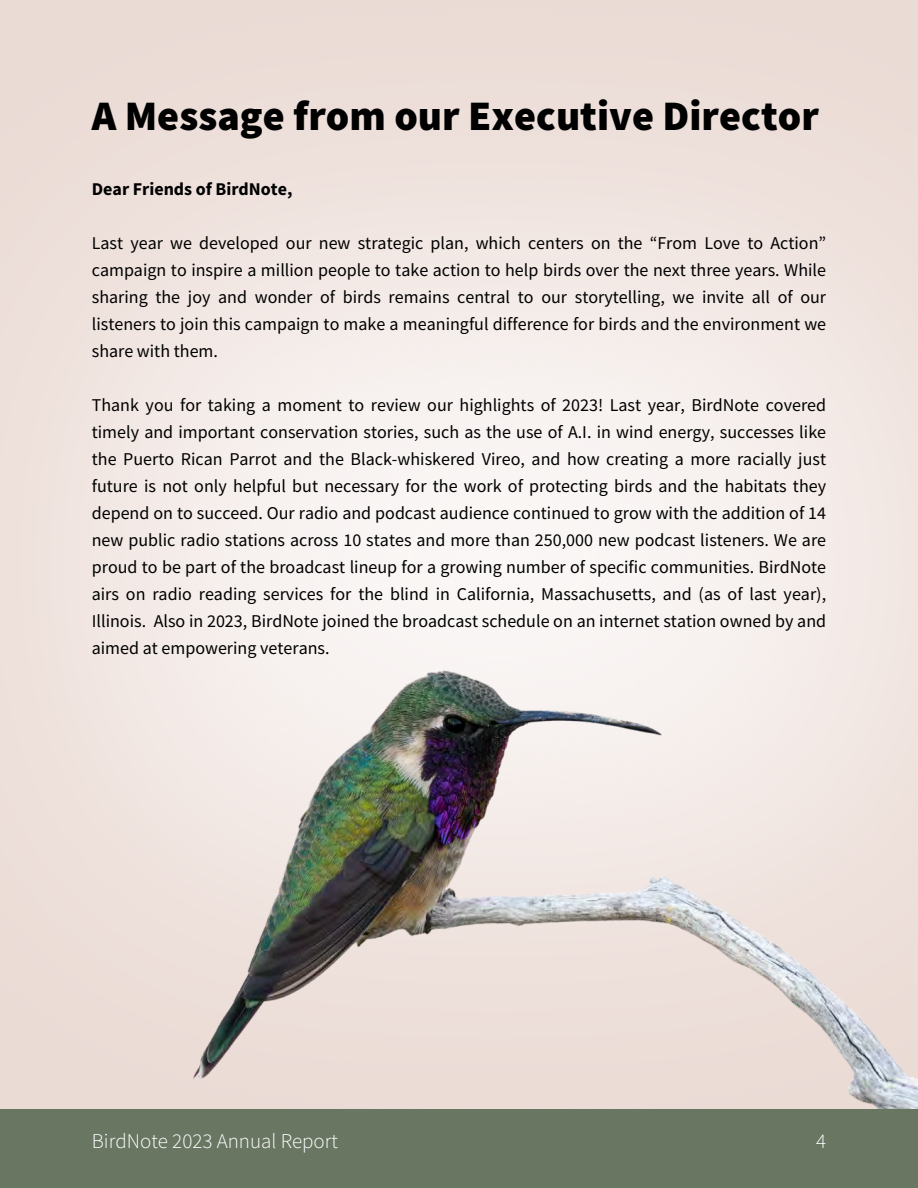
<style>
.page{position:relative;width:918px;height:1188px;background:#fff}
.page>*{position:absolute;margin:0;border:0;box-sizing:border-box;transform-origin:0 0}
.t1{font:900 42px "Source Sans Pro";color:#000}
.t2{font:300 21px "Source Sans Pro";color:#fff}
.t3{font:18px/27px "Source Sans Pro";color:#000;text-align:justify}
.t4{font:700 18px "Source Sans Pro";color:#000}
</style>
<div class="page">
<img style="left:92px;top:543px;width:826px;height:566px">
<div style="left:0;top:1109px;width:918px;height:79px;background:#697662"></div>
<p class="t1" style="left:92px;top:89px;width:729px">A Message from our Executive Director</p>
<h1 class="t4" style="left:92px;top:178px;width:202px">Dear Friends of BirdNote,</h1>
<h3 class="t3" style="left:92px;top:229px;width:736px">Last year we developed our new strategic plan, which centers on the “From Love to Action” campaign to inspire a million people to take action to help birds over the next three years. While sharing the joy and wonder of birds remains central to our storytelling, we invite all of our listeners to join this campaign to make a meaningful difference for birds and the environment we share with them.</h3>
<p class="t3" style="left:92px;top:391px;width:736px">Thank you for taking a moment to review our highlights of 2023! Last year, BirdNote covered timely and important conservation stories, such as the use of A.I. in wind energy, successes like the Puerto Rican Parrot and the Black-whiskered Vireo, and how creating a more racially just future is not only helpful but necessary for the work of protecting birds and the habitats they depend on to succeed. Our radio and podcast audience continued to grow with the addition of 14 new public radio stations across 10 states and more than 250,000 new podcast listeners. We are proud to be part of the broadcast lineup for a growing number of specific communities. BirdNote airs on radio reading services for the blind in California, Massachusetts, and (as of last year), Illinois. Also in 2023, BirdNote joined the broadcast schedule on an internet station owned by and aimed at empowering veterans.</p>
<h2 class="t2" style="left:92px;top:1127px;width:248px">BirdNote 2023 Annual Report</h2>
<p class="t2" style="left:816px;top:1127px;width:12px">4</p>
</div>
